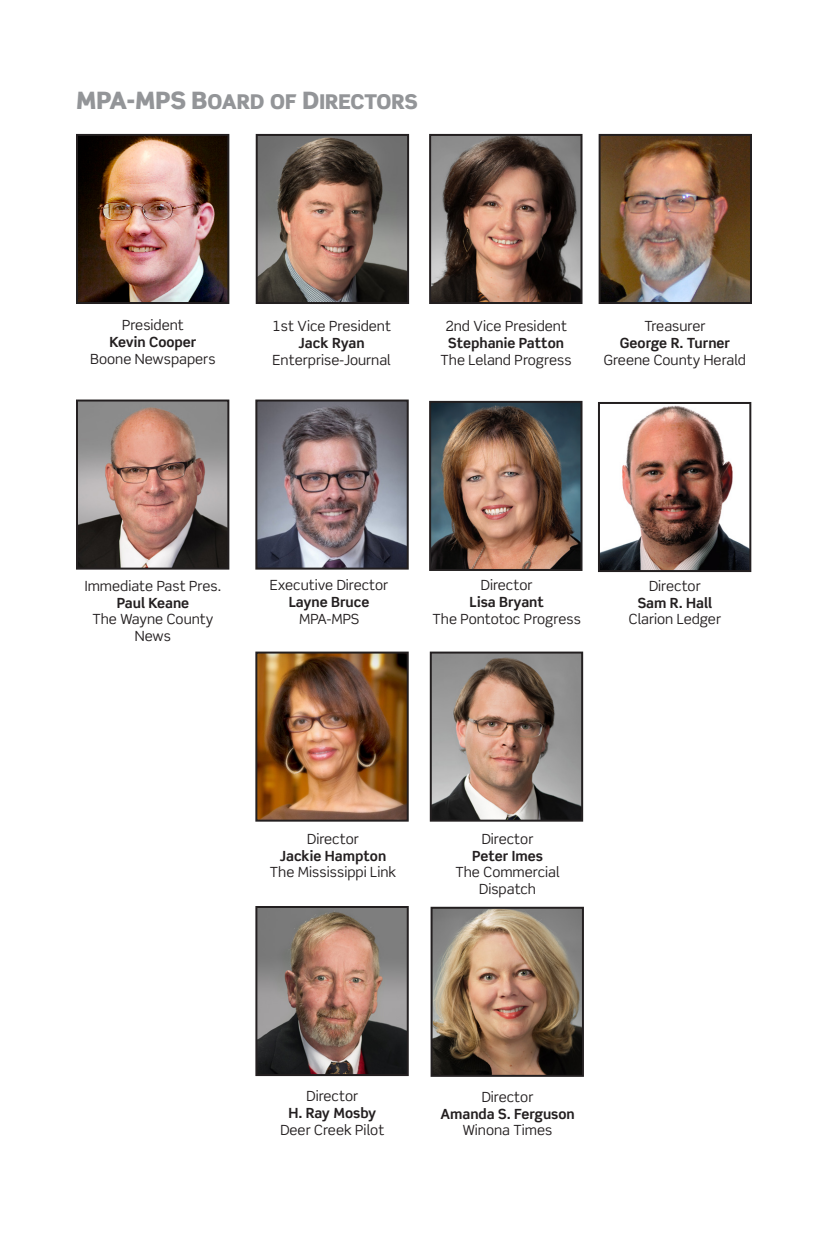
<style>
.page{position:relative;width:828px;height:1260px;background:#fff}
.page>*{position:absolute;margin:0;border:0;box-sizing:border-box;transform-origin:0 0}
.t1{font:20.4px "Scene Std Black SC850";letter-spacing:-.01em;color:#939598}
.t2{font:14px/16.8px "Scene Std";color:#231f20;text-align:center}
.t3{font:700 14px "Scene Std";color:#231f20}
.s1{font-size:24px}
</style>
<div class="page">
<img style="left:432px;top:404px;width:148px;height:164px">
<div style="left:429px;top:401px;width:154px;height:170px;border:2px solid #231f20"></div>
<img style="left:259px;top:137px;width:147px;height:164px">
<div style="left:256px;top:134px;width:153px;height:170px;border:2px solid #231f20"></div>
<img style="left:433px;top:655px;width:147px;height:164px">
<div style="left:430px;top:652px;width:153px;height:170px;border:2px solid #231f20"></div>
<img style="left:601px;top:405px;width:147px;height:164px">
<div style="left:598px;top:402px;width:153px;height:170px;border:2px solid #231f20"></div>
<img style="left:258px;top:655px;width:148px;height:164px">
<div style="left:255px;top:652px;width:154px;height:170px;border:2px solid #231f20"></div>
<img style="left:258px;top:403px;width:148px;height:164px">
<div style="left:255px;top:400px;width:154px;height:170px;border:2px solid #231f20"></div>
<img style="left:258px;top:909px;width:148px;height:164px">
<div style="left:255px;top:906px;width:154px;height:170px;border:2px solid #231f20"></div>
<img style="left:434px;top:910px;width:147px;height:164px">
<div style="left:431px;top:907px;width:153px;height:170px;border:2px solid #231f20"></div>
<img style="left:79px;top:137px;width:147px;height:164px">
<div style="left:76px;top:134px;width:153px;height:170px;border:2px solid #231f20"></div>
<img style="left:432px;top:137px;width:148px;height:164px">
<div style="left:429px;top:134px;width:154px;height:170px;border:2px solid #231f20"></div>
<img style="left:602px;top:137px;width:147px;height:164px">
<div style="left:599px;top:134px;width:153px;height:170px;border:2px solid #231f20"></div>
<img style="left:79px;top:403px;width:147px;height:164px">
<div style="left:76px;top:400px;width:153px;height:170px;border:2px solid #231f20"></div>
<p class="t1" style="left:76px;top:88px;width:342px"><span class="s1">MPA-MPS B</span>OARD OF <span class="s1">D</span>IRECTORS</p>
<p class="t2" style="left:122px;top:316px;width:63px">President</p>
<p class="t3" style="left:110px;top:333px;width:88px">Kevin Cooper</p>
<p class="t2" style="left:90px;top:350px;width:127px">Boone Newspapers</p>
<p class="t2" style="left:272px;top:318px;width:120px">1st Vice President</p>
<p class="t3" style="left:299px;top:334px;width:68px">Jack Ryan</p>
<p class="t2" style="left:273px;top:351px;width:120px">Enterprise-Journal</p>
<p class="t2" style="left:445px;top:318px;width:123px">2nd Vice President</p>
<p class="t3" style="left:448px;top:334px;width:117px">Stephanie Patton</p>
<p class="t2" style="left:441px;top:351px;width:133px">The Leland Progress</p>
<p class="t2" style="left:644px;top:318px;width:63px">Treasurer</p>
<p class="t3" style="left:620px;top:334px;width:112px">George R. Turner</p>
<p class="t2" style="left:604px;top:351px;width:144px">Greene County Herald</p>
<p class="t2" style="left:85px;top:577px;width:138px">Immediate Past Pres.</p>
<p class="t3" style="left:117px;top:594px;width:74px">Paul Keane</p>
<p class="t2" style="left:92px;top:611px;width:123px">The Wayne County<br>News</p>
<p class="t2" style="left:270px;top:577px;width:120px">Executive Director</p>
<p class="t3" style="left:289px;top:593px;width:82px">Layne Bruce</p>
<p class="t2" style="left:299px;top:610px;width:62px">MPA-MPS</p>
<p class="t2" style="left:481px;top:577px;width:53px">Director</p>
<p class="t3" style="left:470px;top:593px;width:76px">Lisa Bryant</p>
<p class="t2" style="left:433px;top:610px;width:150px">The Pontotoc Progress</p>
<p class="t2" style="left:649px;top:577px;width:53px">Director</p>
<p class="t3" style="left:638px;top:594px;width:76px">Sam R. Hall</p>
<p class="t2" style="left:629px;top:611px;width:94px">Clarion Ledger</p>
<p class="t2" style="left:307px;top:830px;width:53px">Director</p>
<p class="t3" style="left:280px;top:847px;width:108px">Jackie Hampton</p>
<p class="t2" style="left:270px;top:864px;width:128px">The Mississippi Link</p>
<p class="t2" style="left:482px;top:830px;width:53px">Director</p>
<p class="t3" style="left:472px;top:847px;width:72px">Peter Imes</p>
<p class="t2" style="left:456px;top:864px;width:106px">The Commercial<br>Dispatch</p>
<p class="t2" style="left:307px;top:1087px;width:53px">Director</p>
<p class="t3" style="left:288px;top:1104px;width:89px">H. Ray Mosby</p>
<p class="t2" style="left:280px;top:1121px;width:105px">Deer Creek Pilot</p>
<p class="t2" style="left:482px;top:1088px;width:53px">Director</p>
<p class="t3" style="left:440px;top:1105px;width:136px">Amanda S. Ferguson</p>
<p class="t2" style="left:463px;top:1122px;width:91px">Winona Times</p>
</div>
